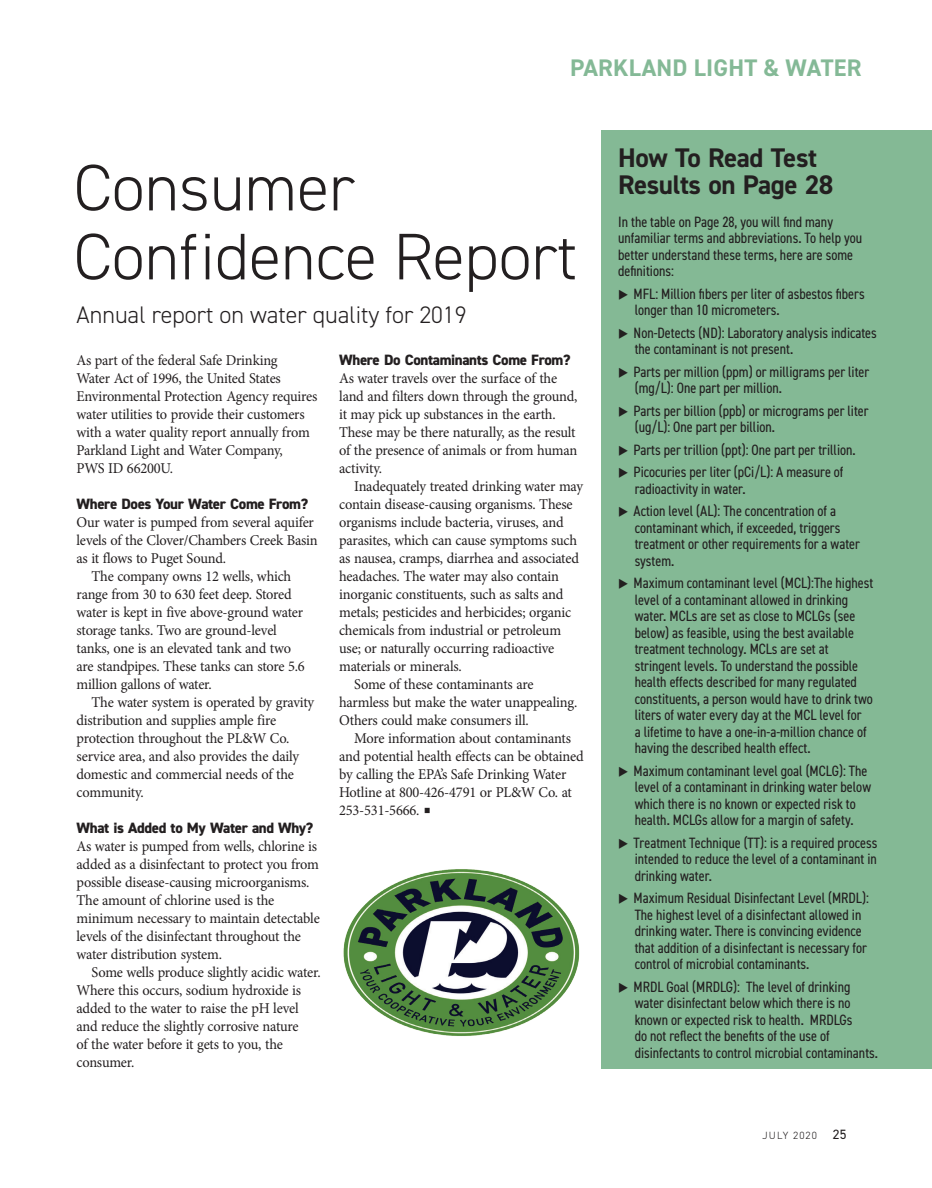
<style>
.page{position:relative;width:932px;height:1188px;background:#fff}
.page>*{position:absolute;margin:0;border:0;box-sizing:border-box;transform-origin:0 0}
.t1{font:300 66px/69px "DIN2014";color:#231f20}
.t2{font:700 27px/27px "DIN2014";letter-spacing:-.015em;color:#231f20}
.t3{font:300 24px "DIN2014";color:#231f20}
.t4{font:700 24px "DIN2014";letter-spacing:.01em;color:#84b996}
.t5{font:15px/18px "Minion Pro";letter-spacing:-.015em;color:#231f20;scale:.96 1}
.t6{font:condensed 15px/16.5px "DIN2014";color:#231f20}
.t7{font:800 15px "DIN2014";letter-spacing:-.025em;color:#231f20}
.t8{font:300 10.5px "DIN2014";letter-spacing:.1em;color:#231f20}
.s1{font-size:18px}
.s2{font-weight:400;font-size:13.5px}
</style>
<div class="page">
<div style="left:602px;top:130px;width:330px;height:939px;background:#84b995"></div>
<img style="left:343px;top:869px;width:237px;height:167px">
<h3 class="t4" style="left:570px;top:52px;width:293px">PARKLAND LIGHT &amp; WATER</h3>
<h1 class="t1" style="left:74px;top:153px;width:505px">Consumer<br>Confidence Report</h1>
<h3 class="t3" style="left:76px;top:300px;width:391px">Annual report on water quality for 2019</h3>
<p class="t5" style="left:76px;top:351px;width:252px">As part of the federal Safe Drinking<br>Water Act of 1996, the United States Environmental Protection Agency requires water utilities to provide their customers with a water quality report annually from Parkland Light and Water Company,<br>PWS ID 66200U.</p>
<p class="t7" style="left:76px;top:493px;width:233px">Where Does Your Water Come From?</p>
<p class="t5" style="left:76px;top:513px;width:249px">Our water is pumped from several aquifer</p>
<p class="t5" style="left:76px;top:531px;width:253px">levels of the Clover/Chambers Creek Basin</p>
<p class="t5" style="left:76px;top:549px;width:157px">as it flows to Puget Sound.</p>
<p class="t5" style="left:92px;top:567px;width:209px">The company owns 12 wells, which</p>
<p class="t5" style="left:76px;top:585px;width:226px">range from 30 to 630 feet deep. Stored</p>
<p class="t5" style="left:76px;top:603px;width:237px">water is kept in five above-ground water</p>
<p class="t5" style="left:76px;top:621px;width:210px">storage tanks. Two are ground-level</p>
<p class="t5" style="left:76px;top:639px;width:225px">tanks, one is an elevated tank and two</p>
<p class="t5" style="left:76px;top:657px;width:239px">are standpipes. These tanks can store 5.6</p>
<p class="t5" style="left:76px;top:675px;width:142px">million gallons of water.</p>
<p class="t5" style="left:92px;top:693px;width:233px">The water system is operated by gravity</p>
<p class="t5" style="left:76px;top:711px;width:209px">distribution and supplies ample fire</p>
<p class="t5" style="left:76px;top:729px;width:223px">protection throughout the PL&amp;W Co.</p>
<p class="t5" style="left:76px;top:747px;width:233px">service area, and also provides the daily</p>
<p class="t5" style="left:76px;top:765px;width:228px">domestic and commercial needs of the</p>
<p class="t5" style="left:76px;top:783px;width:72px">community.</p>
<p class="t7" style="left:76px;top:817px;width:238px">What is Added to My Water and Why?</p>
<p class="t5" style="left:76px;top:837px;width:255px">As water is pumped from wells, chlorine is added as a disinfectant to protect you from possible disease-causing microorganisms.<br>The amount of chlorine used is the minimum necessary to maintain detectable levels of the disinfectant throughout the water distribution system.</p>
<p class="t5" style="left:76px;top:963px;width:256px;text-indent:15px">Some wells produce slightly acidic water.<br>Where this occurs, sodium hydroxide is added to the water to raise the pH level and reduce the slightly corrosive nature<br>of the water before it gets to you, the consumer.</p>
<p class="t7" style="left:339px;top:349px;width:233px">Where Do Contaminants Come From?</p>
<p class="t5" style="left:339px;top:369px;width:250px">As water travels over the surface of the land and filters down through the ground, it may pick up substances in the earth.<br>These may be there naturally, as the result of the presence of animals or from human activity.</p>
<p class="t5" style="left:354px;top:477px;width:240px">Inadequately treated drinking water may</p>
<p class="t5" style="left:339px;top:495px;width:245px">contain disease-causing organisms. These</p>
<p class="t5" style="left:339px;top:513px;width:235px">organisms include bacteria, viruses, and</p>
<p class="t5" style="left:339px;top:531px;width:249px">parasites, which can cause symptoms such</p>
<p class="t5" style="left:339px;top:549px;width:251px">as nausea, cramps, diarrhea and associated</p>
<p class="t5" style="left:339px;top:567px;width:230px">headaches. The water may also contain</p>
<p class="t5" style="left:339px;top:585px;width:235px">inorganic constituents, such as salts and</p>
<p class="t5" style="left:339px;top:603px;width:243px">metals; pesticides and herbicides; organic</p>
<p class="t5" style="left:339px;top:621px;width:233px">chemicals from industrial or petroleum</p>
<p class="t5" style="left:339px;top:639px;width:226px">use; or naturally occurring radioactive</p>
<p class="t5" style="left:339px;top:657px;width:129px">materials or minerals.</p>
<p class="t5" style="left:354px;top:675px;width:188px">Some of these contaminants are</p>
<p class="t5" style="left:339px;top:693px;width:249px">harmless but make the water unappealing.</p>
<p class="t5" style="left:339px;top:711px;width:199px">Others could make consumers ill.</p>
<p class="t5" style="left:354px;top:729px;width:227px">More information about contaminants</p>
<p class="t5" style="left:339px;top:747px;width:256px">and potential health effects can be obtained</p>
<p class="t5" style="left:339px;top:765px;width:238px">by calling the EPA’s Safe Drinking Water</p>
<p class="t5" style="left:339px;top:783px;width:244px">Hotline at 800-426-4791 or PL&amp;W Co. at</p>
<p class="t5" style="left:339px;top:801px;width:97px">253-531-5666. <span class="s1">■</span></p>
<h2 class="t2" style="left:618px;top:143px;width:217px">How To Read Test<br>Results on Page 28</h2>
<p class="t6" style="left:618px;top:212px;width:245px">In the table on Page 28, you will find many unfamiliar terms and abbreviations. To help you better understand these terms, here are some definitions:</p>
<p class="t6" style="left:633px;top:284px;width:233px">MFL: Million fibers per liter of asbestos fibers longer than 10 micrometers.</p>
<p class="t6" style="left:633px;top:323px;width:245px">Non-Detects (ND): Laboratory analysis indicates the contaminant is not present.</p>
<p class="t6" style="left:633px;top:362px;width:237px">Parts per million (ppm) or milligrams per liter (mg/L): One part per million.</p>
<p class="t6" style="left:633px;top:401px;width:236px">Parts per billion (ppb) or micrograms per liter (ug/L): One part per billion.</p>
<p class="t6" style="left:633px;top:437px;width:224px;line-height:22.5px">Parts per trillion (ppt): One part per trillion.<br>Picocuries per liter (pCi/L): A measure of</p>
<p class="t6" style="left:633px;top:476px;width:204px;line-height:22.5px">radioactivity in water.<br>Action level (AL): The concentration of a</p>
<p class="t6" style="left:634px;top:518px;width:227px">contaminant which, if exceeded, triggers treatment or other requirements for a water system.</p>
<p class="t6" style="left:633px;top:574px;width:241px">Maximum contaminant level (MCL):The highest level of a contaminant allowed in drinking water. MCLs are set as close to MCLGs (see below) as feasible, using the best available treatment technology. MCLs are set at stringent levels. To understand the possible health effects described for many regulated constituents, a person would have to drink two liters of water every day at the MCL level for<br>a lifetime to have a one-in-a-million chance of having the described health effect.</p>
<p class="t6" style="left:633px;top:761px;width:239px">Maximum contaminant level goal (MCLG): The level of a contaminant in drinking water below which there is no known or expected risk to health. MCLGs allow for a margin of safety.</p>
<p class="t6" style="left:633px;top:833px;width:245px;text-align:justify">Treatment Technique (TT): is a required process intended to reduce the level of a contaminant in drinking water.</p>
<p class="t6" style="left:633px;top:889px;width:237px">Maximum Residual Disinfectant Level (MRDL):<br>The highest level of a disinfectant allowed in drinking water. There is convincing evidence that addition of a disinfectant is necessary for control of microbial contaminants.</p>
<p class="t6" style="left:633px;top:977px;width:246px">MRDL Goal (MRDLG): The level of drinking water disinfectant below which there is no known or expected risk to health. MRDLGs<br>do not reflect the benefits of the use of disinfectants to control microbial contaminants.</p>
<p class="t8" style="left:762px;top:1128px;width:85px">JULY 2020 <span class="s2">25</span></p>
</div>
